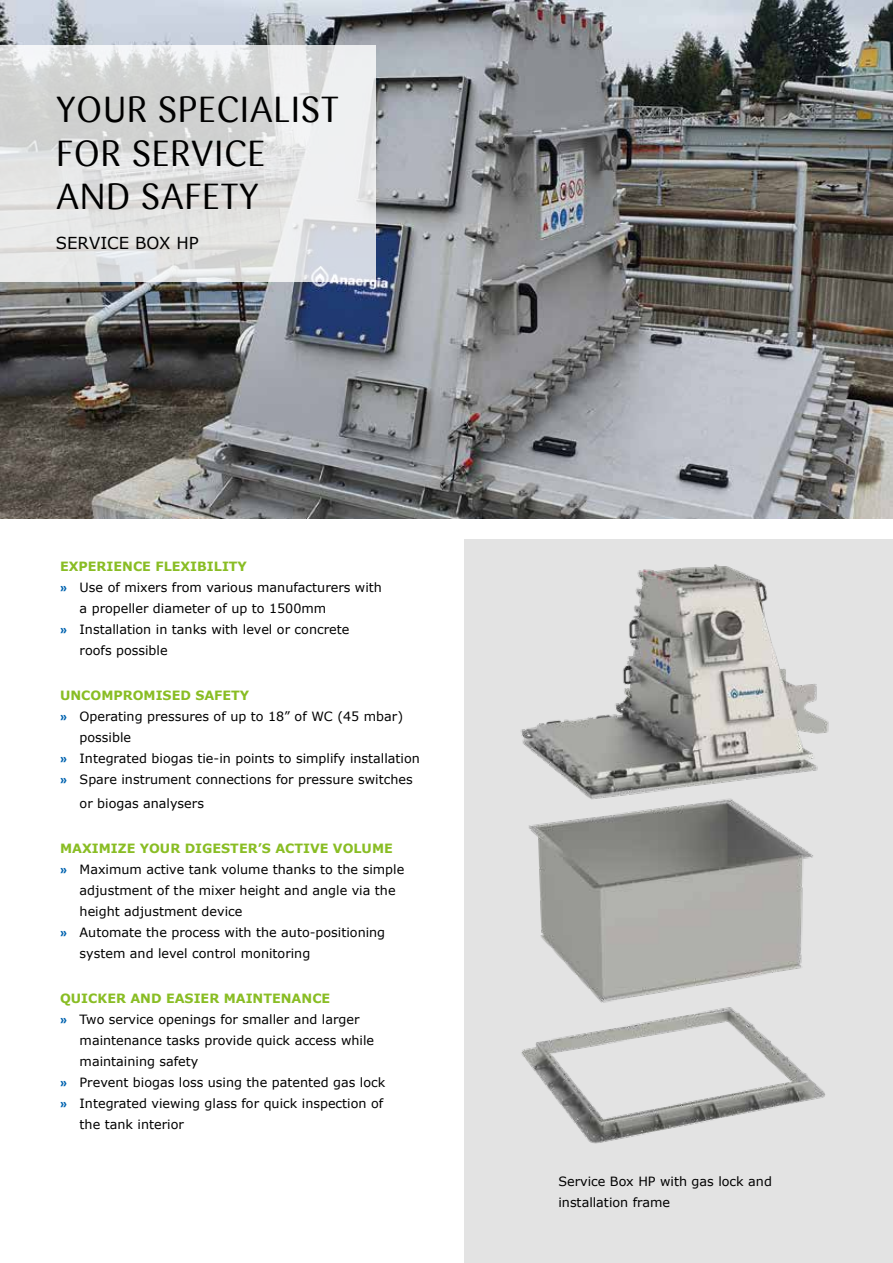
<style>
.page{position:relative;width:893px;height:1263px;background:#fff}
.page>*{position:absolute;margin:0;border:0;box-sizing:border-box;transform-origin:0 0}
.t1{font:36px/43.5px "Sari";letter-spacing:.015em;color:#000}
.t2{font:16.5px "Verdana";color:#000}
.t3{font:12.75px/21px "Verdana";color:#000}
.t4{font:700 12.75px "Verdana";color:#89bd24}
.s1{font-family:"Frutiger";font-weight:700;color:#0063af}
</style>
<div class="page">
<img style="left:0;top:0;width:893px;height:518px">
<svg style="left:0;top:46px;width:376px;height:236px;background:#dfe0e0"></svg>
<div style="left:465px;top:539px;width:428px;height:724px;background:#e3e3e3"></div>
<img style="left:520px;top:564px;width:309px;height:580px">
<h1 class="t1" style="left:56px;top:88px;width:285px">YOUR SPECIALIST<br>FOR SERVICE<br>AND SAFETY</h1>
<p class="t2" style="left:56px;top:232px;width:144px">SERVICE BOX HP</p>
<p class="t4" style="left:60px;top:557px;width:188px">EXPERIENCE FLEXIBILITY</p>
<p class="t3" style="left:60px;top:576px;width:323px"><span class="s1">»</span> Use of mixers from various manufacturers with</p>
<p class="t3" style="left:80px;top:597px;width:248px">a propeller diameter of up to 1500mm</p>
<p class="t3" style="left:60px;top:618px;width:291px"><span class="s1">»</span> Installation in tanks with level or concrete</p>
<p class="t3" style="left:80px;top:639px;width:90px">roofs possible</p>
<p class="t4" style="left:60px;top:686px;width:191px">UNCOMPROMISED SAFETY</p>
<p class="t3" style="left:60px;top:705px;width:344px"><span class="s1">»</span> Operating pressures of up to 18” of WC (45 mbar)</p>
<p class="t3" style="left:80px;top:726px;width:53px">possible</p>
<p class="t3" style="left:60px;top:747px;width:361px"><span class="s1">»</span> Integrated biogas tie-in points to simplify installation</p>
<p class="t3" style="left:60px;top:768px;width:354px"><span class="s1">»</span> Spare instrument connections for pressure switches</p>
<p class="t3" style="left:80px;top:792px;width:126px">or biogas analysers</p>
<p class="t4" style="left:60px;top:839px;width:334px">MAXIMIZE YOUR DIGESTER’S ACTIVE VOLUME</p>
<p class="t3" style="left:60px;top:858px;width:346px"><span class="s1">»</span> Maximum active tank volume thanks to the simple</p>
<p class="t3" style="left:80px;top:879px;width:317px">adjustment of the mixer height and angle via the</p>
<p class="t3" style="left:80px;top:900px;width:164px">height adjustment device</p>
<p class="t3" style="left:60px;top:921px;width:327px"><span class="s1">»</span> Automate the process with the auto-positioning</p>
<p class="t3" style="left:80px;top:942px;width:232px">system and level control monitoring</p>
<p class="t4" style="left:60px;top:989px;width:272px">QUICKER AND EASIER MAINTENANCE</p>
<p class="t3" style="left:60px;top:1008px;width:301px"><span class="s1">»</span> Two service openings for smaller and larger</p>
<p class="t3" style="left:80px;top:1029px;width:296px">maintenance tasks provide quick access while</p>
<p class="t3" style="left:80px;top:1050px;width:120px">maintaining safety</p>
<p class="t3" style="left:60px;top:1071px;width:327px"><span class="s1">»</span> Prevent biogas loss using the patented gas lock</p>
<p class="t3" style="left:60px;top:1092px;width:325px"><span class="s1">»</span> Integrated viewing glass for quick inspection of</p>
<p class="t3" style="left:80px;top:1113px;width:106px">the tank interior</p>
<p class="t3" style="left:558px;top:1171px;width:215px">Service Box HP with gas lock and installation frame</p>
</div>
